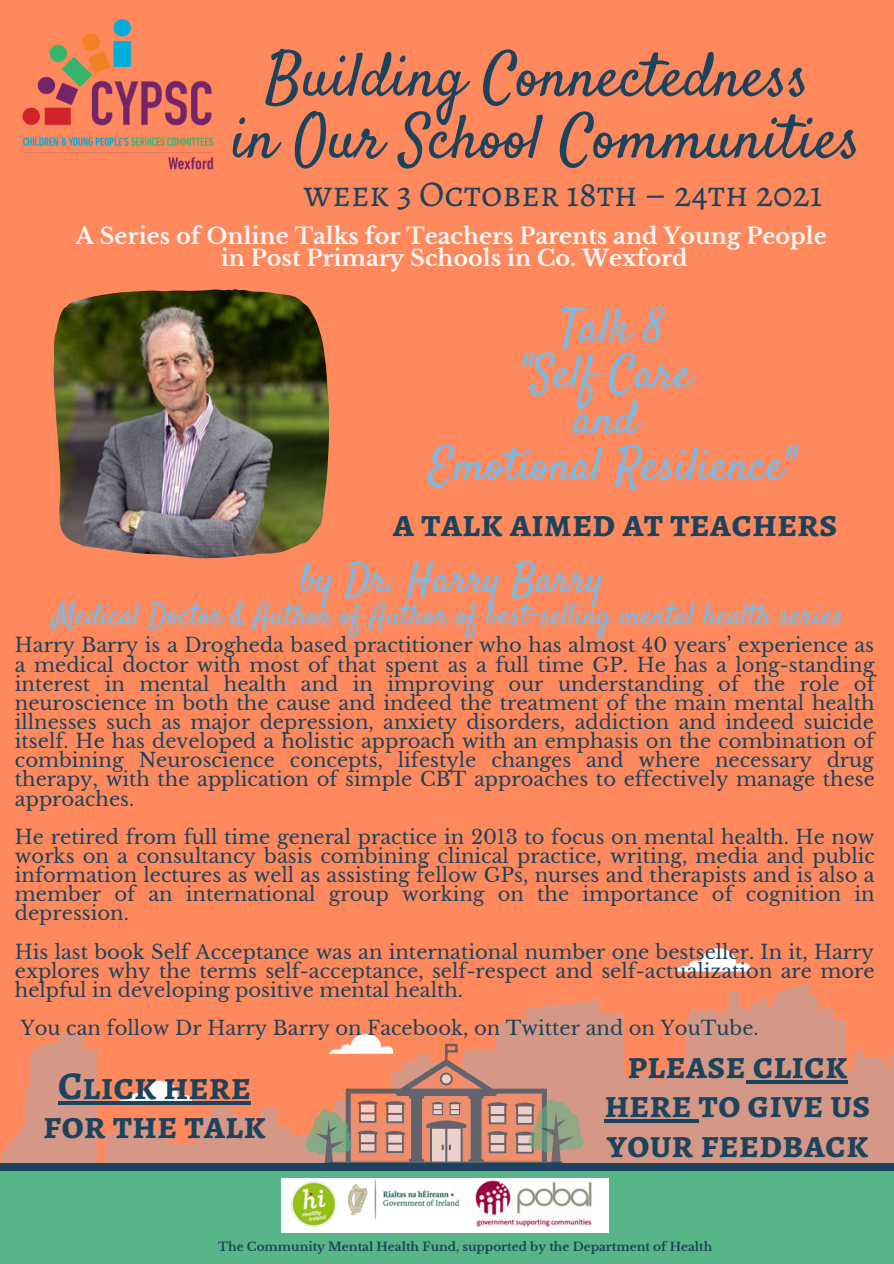
<style>
.page{position:relative;width:894px;height:1264px;background:#fff}
.page>*{position:absolute;margin:0;border:0;box-sizing:border-box;transform-origin:0 0}
.t1{font:61.5px "Satisfy";color:#1b435d}
.t2{font:46.5px "Satisfy";color:#78bbe6}
.t3{font:40.5px "Satisfy";color:#78bbe6}
.t4{font:700 39.45px/39.5px "Alegreya SC";color:#1b435d;text-align:center}
.t5{font:36.45px "Alegreya SC";color:#1b435d}
.t6{font:30px "Satisfy";color:#78bbe6}
.t7{font:700 22.2px "Libre Baskerville";color:#faf6f6}
.t8{font:19.5px/19.2px "Libre Baskerville";color:#1b435d;text-align:justify}
.t9{font:700 12px "Libre Baskerville";color:#1b435d}
</style>
<div class="page">
<div style="left:0;top:0;width:893px;height:1263px;background:#ff895d"></div>
<svg style="left:2px;top:988px;width:891px;height:175px;fill:#d59886"></svg>
<div style="left:0;top:1166px;width:893px;height:97px;background:#58b587"></div>
<div style="left:0;top:1163px;width:893px;height:7px;background:#1b435d"></div>
<svg style="left:117px;top:1080px;width:75px;height:20px"></svg>
<svg style="left:305px;top:1033px;width:278px;height:130px"></svg>
<img style="left:282px;top:1178px;width:326px;height:54px">
<img style="left:22px;top:18px;width:192px;height:152px">
<svg style="left:675px;top:948px;width:75px;height:23px"></svg>
<img style="left:53px;top:289px;width:276px;height:269px">
<svg style="left:58px;top:1100px;width:193px;height:4px"></svg>
<svg style="left:745px;top:1079px;width:102px;height:4px"></svg>
<hr style="left:604px;top:1119px;width:94px;height:3px;background:#1b435d">
<p class="t1" style="left:265px;top:37px;width:545px">Building Connectedness</p>
<p class="t1" style="left:231px;top:99px;width:630px">in Our School Communities</p>
<p class="t5" style="left:303px;top:169px;width:520px">week 3 October 18th – 24th 2021</p>
<p class="t7" style="left:76px;top:222px;width:752px">A Series of Online Talks for Teachers Parents and Young People</p>
<p class="t7" style="left:221px;top:244px;width:468px">in Post Primary Schools in Co. Wexford</p>
<p class="t2" style="left:560px;top:297px;width:106px">Talk 8</p>
<p class="t2" style="left:520px;top:343px;width:173px">"Self Care</p>
<p class="t2" style="left:573px;top:390px;width:66px">and</p>
<p class="t2" style="left:429px;top:436px;width:368px">Emotional Resilience"</p>
<p class="t4" style="left:393px;top:503px;width:446px">a talk aimed at teachers</p>
<p class="t3" style="left:300px;top:553px;width:304px">by Dr. Harry Barry</p>
<p class="t6" style="left:53px;top:596px;width:791px">Medical Doctor &amp; Author of Author of best-selling mental health series</p>
<p class="t8" style="left:15px;top:636px;width:861px">Harry Barry is a Drogheda based practitioner who has almost 40 years’ experience as a medical doctor with most of that spent as a full time GP. He has a long-standing interest in mental health and in improving our understanding of the role of neuroscience in both the cause and indeed the treatment of the main mental health illnesses such as major depression, anxiety disorders, addiction and indeed suicide itself. He has developed a holistic approach with an emphasis on the combination of combining Neuroscience concepts, lifestyle changes and where necessary drug therapy, with the application of simple CBT approaches to effectively manage these approaches.</p>
<p class="t8" style="left:15px;top:827px;width:861px">He retired from full time general practice in 2013 to focus on mental health. He now works on a consultancy basis combining clinical practice, writing, media and public information lectures as well as assisting fellow GPs, nurses and therapists and is also a member of an international group working on the importance of cognition in depression.</p>
<p class="t8" style="left:15px;top:942px;width:861px">His last book Self Acceptance was an international number one bestseller. In it, Harry explores why the terms self-acceptance, self-respect and self-actualization are more helpful in developing positive mental health.</p>
<p class="t8" style="left:21px;top:1018px;width:739px">You can follow Dr Harry Barry on Facebook, on Twitter and on YouTube.</p>
<p class="t4" style="left:43px;top:1065px;width:224px">Click here for the talk</p>
<p class="t4" style="left:604px;top:1044px;width:268px">please click here to give us your feedback</p>
<p class="t9" style="left:218px;top:1239px;width:495px">The Community Mental Health Fund, supported by the Department of Health</p>
</div>
